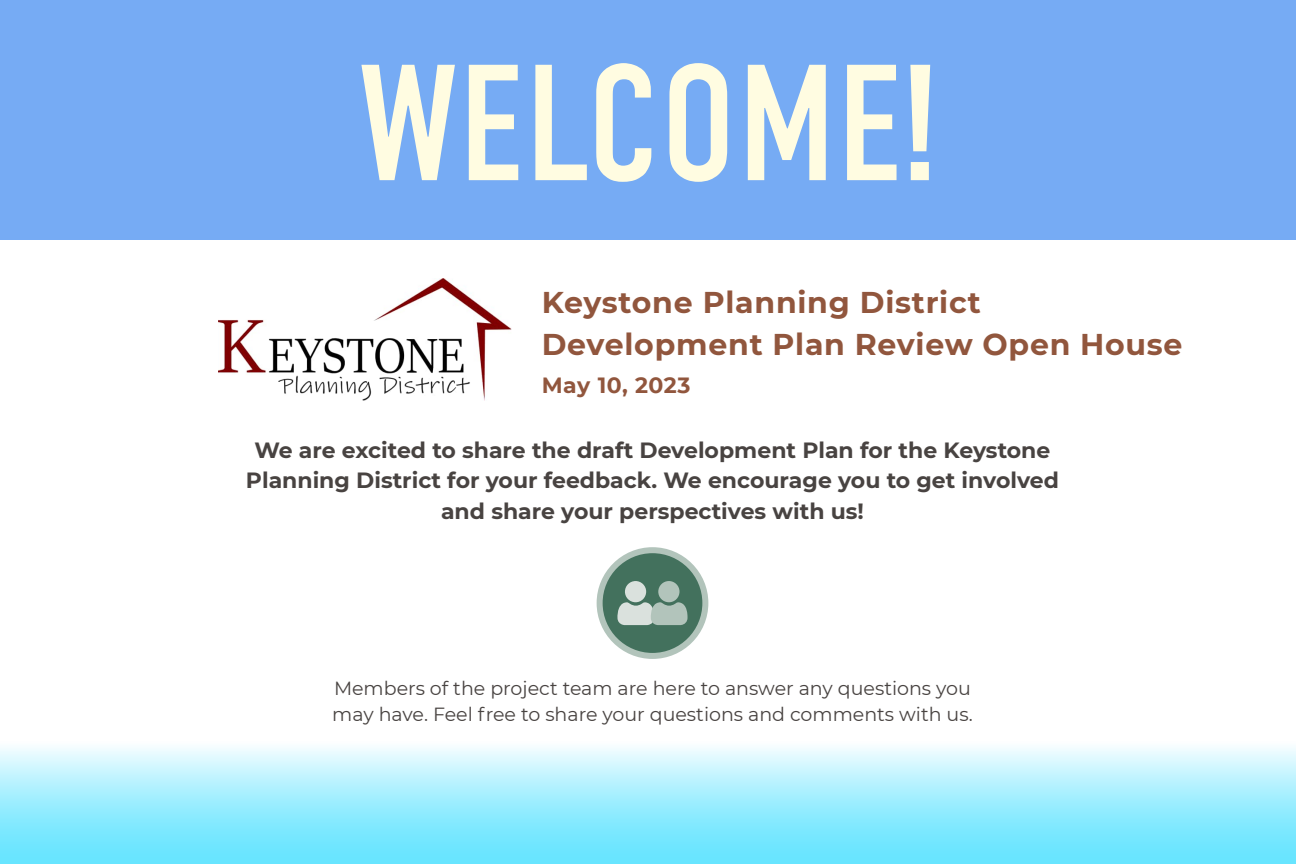
<style>
.page{position:relative;width:1296px;height:864px;background:#fff}
.page>*{position:absolute;margin:0;border:0;box-sizing:border-box;transform-origin:0 0}
.t1{font:164.85px "DIN Condensed";letter-spacing:.01em;color:#fffce1}
.t2{font:700 30px "Montserrat";letter-spacing:.025em;color:#91563d}
.t3{font:700 22px/30.5px "Montserrat";color:#484341;text-align:center}
.t4{font:700 22px "Montserrat";letter-spacing:.025em;color:#91563d}
.t5{font:19px/25.5px "Montserrat";color:#484341}
</style>
<div class="page">
<div style="left:0;top:742px;width:1296px;height:122px;background:linear-gradient(to bottom,#effcff,#58e2ff)"></div>
<img style="left:219px;top:278px;width:293px;height:122px">
<div style="left:0;top:0;width:1296px;height:239px;background:#76abf4"></div>
<div style="left:600px;top:550px;width:105px;height:106px;background:#43715d;border-radius:50%"></div>
<div style="left:597px;top:547px;width:111px;height:112px;border:6px solid #b2c4bb;border-radius:50%"></div>
<div style="left:625px;top:581px;width:21px;height:21px;background:#dae1dd;border-radius:50%"></div>
<svg style="left:617px;top:602px;width:71px;height:23px;background:#b3c4bc"></svg>
<div style="left:658px;top:581px;width:22px;height:21px;background:#b2c4bb;border-radius:50%"></div>
<h1 class="t1" style="left:359px;top:31px;width:580px">WELCOME!</h1>
<h2 class="t2" style="left:542px;top:280px;width:441px">Keystone Planning District</h2>
<h2 class="t2" style="left:542px;top:323px;width:642px">Development Plan Review Open House</h2>
<h2 class="t4" style="left:542px;top:369px;width:150px">May 10, 2023</h2>
<p class="t3" style="left:246px;top:434px;width:815px">We are excited to share the draft Development Plan for the Keystone<br>Planning District for your feedback. We encourage you to get involved and share your perspectives with us!</p>
<p class="t5" style="left:332px;top:675px;width:642px">Members of the project team are here to answer any questions you may have. Feel free to share your questions and comments with us.</p>
</div>
